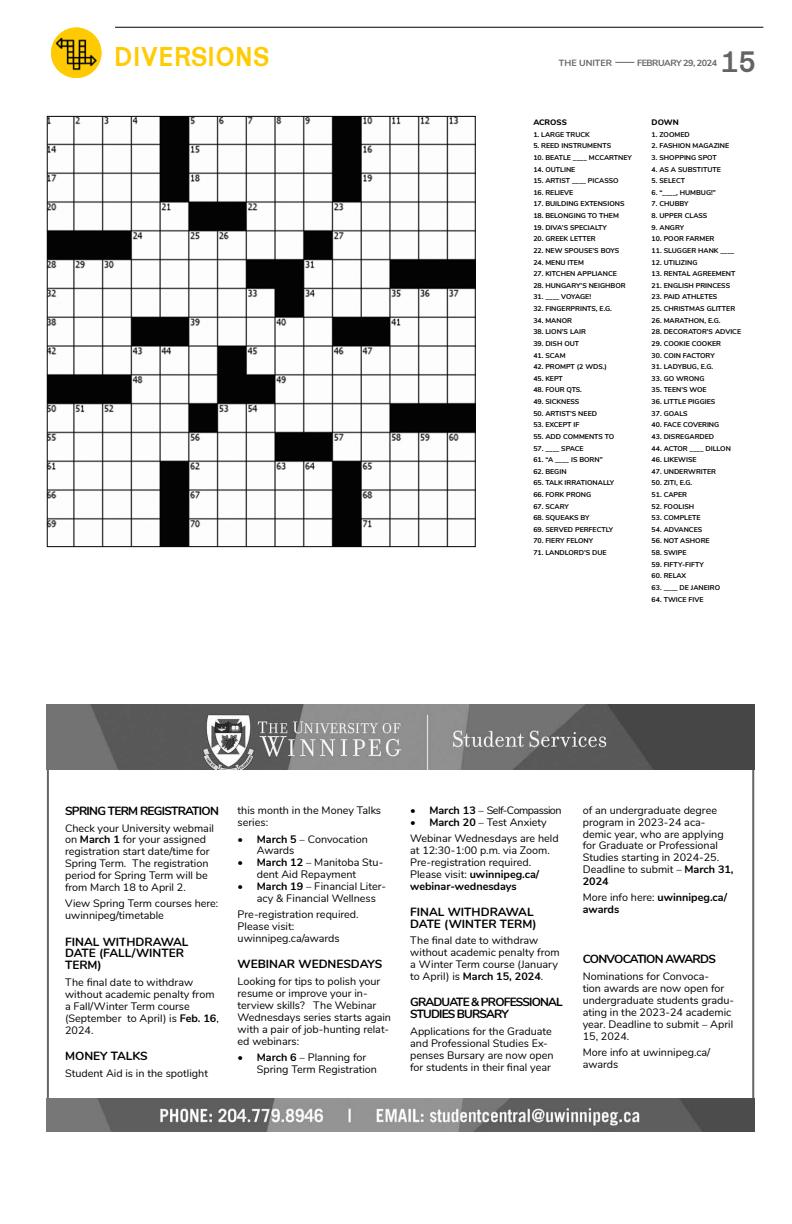
<style>
.page{position:relative;width:792px;height:1224px;background:#fff}
.page>*{position:absolute;margin:0;border:0;box-sizing:border-box;transform-origin:0 0}
.t1{font:30px "Karrik";color:#636466}
.t2{font:27.7px "Karrik";color:#ffcb05}
.t3{font:700 11.9px/11.9px "Nunito";color:#000}
.t4{font:700 11.9px/11.9px "Nunito";letter-spacing:-.06em;color:#000}
.t5{font:10.8px/11.9px "Nunito";color:#000}
.t6{font:700 10.8px/11.9px "Nunito";color:#000}
.t7{font:10.8px "Nunito";letter-spacing:-.05em;color:#000}
.t8{font:700 9px "Nunito";letter-spacing:-.05em;color:#636466}
.t9{font:700 9px "Nunito";color:#636466}
.t10{font:800 8px "Nunito";color:#000}
.t11{font:700 7px "Nunito";color:#000}
.t12{font:700 7px "Nunito";letter-spacing:-.02em;color:#000}
.s1{font-weight:700}
.s2{font-weight:400}
</style>
<div class="page">
<svg style="left:615px;top:62px;width:19px;height:1px"></svg>
<hr style="left:115px;top:27px;width:648px;height:1px;background:#000">
<img style="left:51px;top:28px;width:50px;height:50px;border-radius:25px">
<img style="left:49px;top:118px;width:425px;height:427px">
<img style="left:46px;top:705px;width:708px;height:65px">
<img style="left:47px;top:1098px;width:707px;height:33px">
<h2 class="t2" style="left:114px;top:33px;width:157px">DIVERSIONS</h2>
<p class="t9" style="left:559px;top:56px;width:55px">THE UNITER</p>
<p class="t8" style="left:637px;top:56px;width:82px">FEBRUARY 29, 2024</p>
<h1 class="t1" style="left:720px;top:37px;width:39px">15</h1>
<p class="t10" style="left:533px;top:116px;width:35px">ACROSS</p>
<p class="t11" style="left:533px;top:129px;width:58px">1. LARGE TRUCK</p>
<p class="t11" style="left:533px;top:141px;width:79px">5. REED INSTRUMENTS</p>
<p class="t11" style="left:533px;top:152px;width:100px">10. BEATLE ____ MCCARTNEY</p>
<p class="t11" style="left:533px;top:164px;width:44px">14. OUTLINE</p>
<p class="t11" style="left:533px;top:176px;width:87px">15. ARTIST ____ PICASSO</p>
<p class="t11" style="left:533px;top:187px;width:42px">16. RELIEVE</p>
<p class="t11" style="left:533px;top:199px;width:93px">17. BUILDING EXTENSIONS</p>
<p class="t11" style="left:533px;top:211px;width:87px">18. BELONGING TO THEM</p>
<p class="t11" style="left:533px;top:222px;width:75px">19. DIVA’S SPECIALTY</p>
<p class="t11" style="left:533px;top:234px;width:64px">20. GREEK LETTER</p>
<p class="t11" style="left:533px;top:245px;width:87px">22. NEW SPOUSE’S BOYS</p>
<p class="t11" style="left:533px;top:257px;width:52px">24. MENU ITEM</p>
<p class="t11" style="left:533px;top:269px;width:85px">27. KITCHEN APPLIANCE</p>
<p class="t11" style="left:533px;top:280px;width:94px">28. HUNGARY’S NEIGHBOR</p>
<p class="t12" style="left:533px;top:292px;width:59px">31. ____ VOYAGE!</p>
<p class="t11" style="left:533px;top:303px;width:80px">32. FINGERPRINTS, E.G.</p>
<p class="t11" style="left:533px;top:315px;width:40px">34. MANOR</p>
<p class="t11" style="left:533px;top:327px;width:54px">38. LION’S LAIR</p>
<p class="t11" style="left:533px;top:338px;width:47px">39. DISH OUT</p>
<p class="t11" style="left:533px;top:350px;width:34px">41. SCAM</p>
<p class="t11" style="left:533px;top:362px;width:75px">42. PROMPT (2 WDS.)</p>
<p class="t11" style="left:533px;top:373px;width:31px">45. KEPT</p>
<p class="t11" style="left:533px;top:385px;width:50px">48. FOUR QTS.</p>
<p class="t11" style="left:533px;top:396px;width:48px">49. SICKNESS</p>
<p class="t11" style="left:533px;top:408px;width:65px">50. ARTIST’S NEED</p>
<p class="t11" style="left:533px;top:420px;width:48px">53. EXCEPT IF</p>
<p class="t11" style="left:533px;top:431px;width:82px">55. ADD COMMENTS TO</p>
<p class="t11" style="left:533px;top:443px;width:52px">57. ____ SPACE</p>
<p class="t11" style="left:533px;top:455px;width:71px">61. “A ____ IS BORN”</p>
<p class="t11" style="left:533px;top:466px;width:35px">62. BEGIN</p>
<p class="t11" style="left:533px;top:478px;width:82px">65. TALK IRRATIONALLY</p>
<p class="t11" style="left:533px;top:489px;width:60px">66. FORK PRONG</p>
<p class="t11" style="left:533px;top:501px;width:37px">67. SCARY</p>
<p class="t11" style="left:533px;top:513px;width:58px">68. SQUEAKS BY</p>
<p class="t11" style="left:533px;top:524px;width:81px">69. SERVED PERFECTLY</p>
<p class="t11" style="left:533px;top:536px;width:61px">70. FIERY FELONY</p>
<p class="t11" style="left:533px;top:547px;width:75px">71. LANDLORD’S DUE</p>
<p class="t10" style="left:652px;top:116px;width:29px">DOWN</p>
<p class="t11" style="left:652px;top:129px;width:40px">1. ZOOMED</p>
<p class="t11" style="left:652px;top:141px;width:79px">2. FASHION MAGAZINE</p>
<p class="t11" style="left:652px;top:152px;width:67px">3. SHOPPING SPOT</p>
<p class="t11" style="left:652px;top:164px;width:71px">4. AS A SUBSTITUTE</p>
<p class="t11" style="left:652px;top:176px;width:35px">5. SELECT</p>
<p class="t11" style="left:652px;top:187px;width:66px">6. “____, HUMBUG!”</p>
<p class="t11" style="left:652px;top:199px;width:38px">7. CHUBBY</p>
<p class="t11" style="left:652px;top:211px;width:57px">8. UPPER CLASS</p>
<p class="t11" style="left:652px;top:222px;width:34px">9. ANGRY</p>
<p class="t11" style="left:652px;top:234px;width:64px">10. POOR FARMER</p>
<p class="t11" style="left:652px;top:245px;width:84px">11. SLUGGER HANK ____</p>
<p class="t11" style="left:652px;top:257px;width:47px">12. UTILIZING</p>
<p class="t11" style="left:652px;top:269px;width:85px">13. RENTAL AGREEMENT</p>
<p class="t11" style="left:652px;top:280px;width:80px">21. ENGLISH PRINCESS</p>
<p class="t11" style="left:652px;top:292px;width:67px">23. PAID ATHLETES</p>
<p class="t11" style="left:652px;top:303px;width:85px">25. CHRISTMAS GLITTER</p>
<p class="t11" style="left:652px;top:315px;width:71px">26. MARATHON, E.G.</p>
<p class="t11" style="left:652px;top:327px;width:91px">28. DECORATOR’S ADVICE</p>
<p class="t11" style="left:652px;top:338px;width:71px">29. COOKIE COOKER</p>
<p class="t11" style="left:652px;top:350px;width:65px">30. COIN FACTORY</p>
<p class="t11" style="left:652px;top:362px;width:63px">31. LADYBUG, E.G.</p>
<p class="t11" style="left:652px;top:373px;width:54px">33. GO WRONG</p>
<p class="t11" style="left:652px;top:385px;width:57px">35. TEEN’S WOE</p>
<p class="t11" style="left:652px;top:396px;width:65px">36. LITTLE PIGGIES</p>
<p class="t11" style="left:652px;top:408px;width:37px">37. GOALS</p>
<p class="t11" style="left:652px;top:420px;width:69px">40. FACE COVERING</p>
<p class="t11" style="left:652px;top:431px;width:64px">43. DISREGARDED</p>
<p class="t11" style="left:652px;top:443px;width:81px">44. ACTOR ____ DILLON</p>
<p class="t11" style="left:652px;top:455px;width:46px">46. LIKEWISE</p>
<p class="t11" style="left:652px;top:466px;width:66px">47. UNDERWRITER</p>
<p class="t11" style="left:652px;top:478px;width:42px">50. ZITI, E.G.</p>
<p class="t11" style="left:652px;top:489px;width:37px">51. CAPER</p>
<p class="t11" style="left:652px;top:501px;width:44px">52. FOOLISH</p>
<p class="t11" style="left:652px;top:513px;width:51px">53. COMPLETE</p>
<p class="t11" style="left:652px;top:524px;width:52px">54. ADVANCES</p>
<p class="t11" style="left:652px;top:536px;width:60px">56. NOT ASHORE</p>
<p class="t11" style="left:652px;top:547px;width:36px">58. SWIPE</p>
<p class="t11" style="left:652px;top:559px;width:54px">59. FIFTY-FIFTY</p>
<p class="t11" style="left:652px;top:571px;width:36px">60. RELAX</p>
<p class="t11" style="left:652px;top:582px;width:70px">63. ____ DE JANEIRO</p>
<p class="t11" style="left:652px;top:594px;width:54px">64. TWICE FIVE</p>
<p class="t4" style="left:65px;top:804px;width:155px">SPRING TERM REGISTRATION</p>
<p class="t5" style="left:65px;top:821px;width:150px">Check your University webmail on <span class="s1">March 1</span> for your assigned registration start date/time for<br>Spring Term. The registration period for Spring Term will be from March 18 to April 2.</p>
<p class="t5" style="left:65px;top:897px;width:155px">View Spring Term courses here: uwinnipeg/timetable</p>
<p class="t3" style="left:65px;top:935px;width:125px">FINAL WITHDRAWAL<br>DATE (FALL/WINTER<br>TERM)</p>
<p class="t5" style="left:65px;top:976px;width:155px">The final date to withdraw without academic penalty from a Fall/Winter Term course (September to April) is <span class="s1">Feb. 16</span>,<br>2024.</p>
<p class="t3" style="left:65px;top:1049px;width:84px">MONEY TALKS</p>
<p class="t5" style="left:65px;top:1067px;width:144px">Student Aid is in the spotlight</p>
<p class="t5" style="left:238px;top:803px;width:145px">this month in the Money Talks series:</p>
<p class="t5" style="left:257px;top:832px;width:113px;text-indent:-19px"><span class="s1">• March 5</span> – Convocation<br>Awards</p>
<p class="t5" style="left:257px;top:856px;width:128px;text-indent:-19px"><span class="s1">• March 12</span> – Manitoba Stu&shy;dent Aid Repayment</p>
<p class="t5" style="left:257px;top:880px;width:131px;text-indent:-19px"><span class="s1">• March 19</span> – Financial Liter&shy;acy &amp; Financial Wellness</p>
<p class="t5" style="left:238px;top:908px;width:123px">Pre-registration required.<br>Please visit: uwinnipeg.ca/awards</p>
<p class="t3" style="left:238px;top:958px;width:146px">WEBINAR WEDNESDAYS</p>
<p class="t5" style="left:238px;top:975px;width:155px">Looking for tips to polish your resume or improve your in&shy;terview skills? The Webinar<br>Wednesdays series starts again with a pair of job-hunting relat&shy;ed webinars:</p>
<p class="t5" style="left:257px;top:1051px;width:122px;text-indent:-19px"><span class="s1">• March 6</span> – Planning for<br>Spring Term Registration</p>
<p class="t7" style="left:410px;top:802px;width:153px"><span class="s1">• March 13</span> – Self-Compassion</p>
<p class="t5" style="left:410px;top:813px;width:150px;line-height:16.4px"><span class="s1">• March 20</span> – Test Anxiety<br>Webinar Wednesdays are held</p>
<p class="t5" style="left:410px;top:844px;width:141px">at 12:30-1:00 p.m. via Zoom.<br>Pre-registration required.<br>Please visit: <span class="s1">uwinnipeg.ca/ webinar-wednesdays</span></p>
<p class="t3" style="left:410px;top:905px;width:128px">FINAL WITHDRAWAL<br>DATE (WINTER TERM)</p>
<p class="t5" style="left:410px;top:934px;width:151px">The final date to withdraw without academic penalty from a Winter Term course (January to April) is <span class="s1">March 15, 2024</span>.</p>
<p class="t4" style="left:410px;top:996px;width:154px">GRADUATE &amp; PROFESSIONAL<br>STUDIES BURSARY</p>
<p class="t5" style="left:410px;top:1025px;width:145px">Applications for the Graduate and Professional Studies Ex&shy;penses Bursary are now open for students in their final year</p>
<p class="t5" style="left:583px;top:803px;width:152px">of an undergraduate degree program in 2023-24 aca&shy;demic year, who are applying for Graduate or Professional<br>Studies starting in 2024-25.<br>Deadline to submit – <span class="s1">March 31,<br>2024</span></p>
<p class="t6" style="left:583px;top:891px;width:146px"><span class="s2">More info here:</span> uwinnipeg.ca/ awards</p>
<p class="t4" style="left:583px;top:953px;width:135px">CONVOCATION AWARDS</p>
<p class="t5" style="left:583px;top:970px;width:153px">Nominations for Convoca-<br>tion awards are now open for undergraduate students gradu&shy;ating in the 2023-24 academic year. Deadline to submit – April<br>15, 2024.</p>
<p class="t5" style="left:583px;top:1046px;width:129px">More info at uwinnipeg.ca/ awards</p>
</div>
